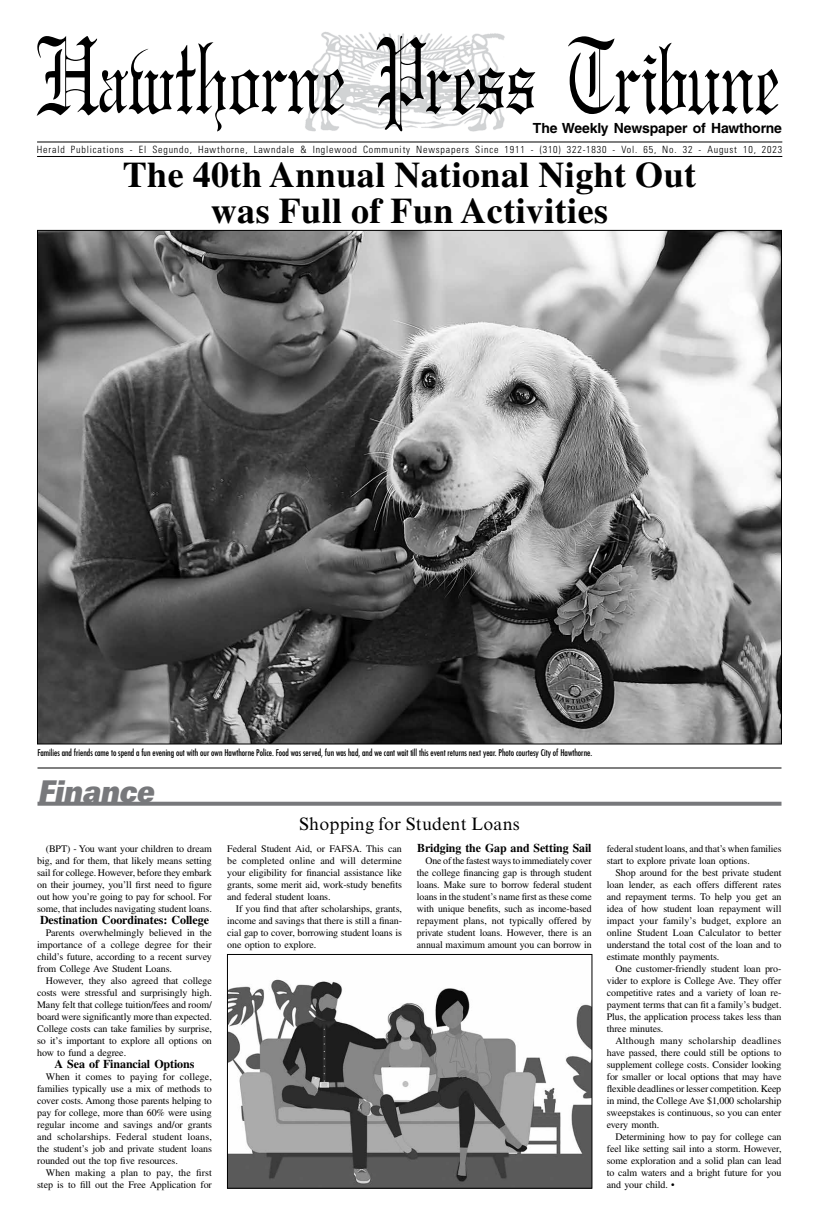
<style>
.page{position:relative;width:819px;height:1224px;background:#fff}
.page>*{position:absolute;margin:0;border:0;box-sizing:border-box;transform-origin:0 0}
.t1{font:100px "Gregorian";letter-spacing:-.01em;color:#000;scale:.78 1}
.t2{font:700 36px/36px "Times LT Std";letter-spacing:.015em;color:#000;text-align:center}
.t3{font:italic 30px "Univers LT Std X Black Ex";color:#77787b;scale:.7 1}
.t4{font:18px "Times New Roman MT Std";letter-spacing:.01em;color:#000}
.t5{font:700 14px "Helvetica LT Std";letter-spacing:-.01em;color:#000}
.t6{font:700 12px "Times LT Std";letter-spacing:-.005em;color:#000}
.t7{font:10px/12px "Times LT Std";letter-spacing:-.005em;color:#000;text-align:justify}
.t8{font:300 condensed 10px "Univers LT Std";letter-spacing:.08em;color:#000}
.t9{font:condensed 9px "Futura Std";color:#000}
</style>
<div class="page">
<svg style="left:38px;top:802px;width:744px;height:4px;fill:#77787b"></svg>
<img style="left:229px;top:979px;width:361px;height:207px">
<div style="left:227px;top:954px;width:365px;height:234px;border:1px solid #000"></div>
<img style="left:39px;top:232px;width:741px;height:510px">
<hr style="left:37px;top:768px;width:745px;height:1px;background:#000">
<img style="left:305px;top:32px;width:200px;height:100px">
<hr style="left:37px;top:141px;width:745px;height:1px;background:#000">
<hr style="left:37px;top:156px;width:745px;height:1px;background:#000">
<h1 class="t1" style="left:36px;top:22px;width:956px">Hawthorne Press Tribune</h1>
<p class="t8" style="left:37px;top:143px;width:747px">Herald Publications - El Segundo, Hawthorne, Lawndale &amp; Inglewood Community Newspapers Since 1911 - (310) 322-1830 - Vol. 65, No. 32 - August 10, 2023</p>
<h3 class="t5" style="left:533px;top:119px;width:251px">The Weekly Newspaper of Hawthorne</h3>
<h2 class="t2" style="left:123px;top:156px;width:575px">The 40th Annual National Night Out was Full of Fun Activities</h2>
<p class="t9" style="left:37px;top:748px;width:556px">Families and friends came to spend a fun evening out with our own Hawthorne Police. Food was served, fun was had, and we cant wait till this event returns next year. Photo courtesy City of Hawthorne.</p>
<h3 class="t3" style="left:38px;top:773px;width:176px">Finance</h3>
<p class="t7" style="left:37px;top:843px;width:176px;text-indent:9px">(BPT) - You want your children to dream big, and for them, that likely means setting sail for college. However, before they embark on their journey, you’ll first need to figure out how you’re going to pay for school. For some, that includes navigating student loans.</p>
<p class="t6" style="left:40px;top:913px;width:170px">Destination Coordinates: College</p>
<p class="t7" style="left:37px;top:927px;width:176px;text-indent:9px">Parents overwhelmingly believed in the importance of a college degree for their child’s future, according to a recent survey from College Ave Student Loans.</p>
<p class="t7" style="left:37px;top:975px;width:176px;text-indent:9px">However, they also agreed that college costs were stressful and surprisingly high.<br>Many felt that college tuition/fees and room/ board were significantly more than expected.<br>College costs can take families by surprise, so it’s important to explore all options on how to fund a degree.</p>
<p class="t6" style="left:55px;top:1057px;width:141px">A Sea of Financial Options</p>
<p class="t7" style="left:37px;top:1071px;width:176px;text-indent:9px">When it comes to paying for college, families typically use a mix of methods to cover costs. Among those parents helping to pay for college, more than 60% were using regular income and savings and/or grants and scholarships. Federal student loans, the student’s job and private student loans rounded out the top five resources.</p>
<p class="t7" style="left:37px;top:1167px;width:176px;text-align:right">When making a plan to pay, the first step is to fill out the Free Application for</p>
<h3 class="t4" style="left:299px;top:813px;width:222px">Shopping for Student Loans</h3>
<p class="t7" style="left:227px;top:842px;width:176px">Federal Student Aid, or FAFSA. This can be completed online and will determine your eligibility for financial assistance like grants, some merit aid, work-study benefits and federal student loans.</p>
<p class="t7" style="left:227px;top:902px;width:176px;text-indent:9px">If you find that after scholarships, grants, income and savings that there is still a finan&shy;cial gap to cover, borrowing student loans is one option to explore.</p>
<p class="t6" style="left:417px;top:841px;width:176px">Bridging the Gap and Setting Sail</p>
<p class="t7" style="left:417px;top:854px;width:176px;text-indent:9px">One of the fastest ways to immediately cover the college financing gap is through student loans. Make sure to borrow federal student loans in the student’s name first as these come with unique benefits, such as income-based repayment plans, not typically offered by private student loans. However, there is an annual maximum amount you can borrow in</p>
<p class="t7" style="left:607px;top:842px;width:176px">federal student loans, and that’s when families start to explore private loan options.</p>
<p class="t7" style="left:607px;top:866px;width:176px;text-indent:9px">Shop around for the best private student loan lender, as each offers different rates and repayment terms. To help you get an idea of how student loan repayment will impact your family’s budget, explore an online Student Loan Calculator to better understand the total cost of the loan and to estimate monthly payments.</p>
<p class="t7" style="left:607px;top:962px;width:176px;text-indent:9px">One customer-friendly student loan pro&shy;vider to explore is College Ave. They offer competitive rates and a variety of loan re&shy;payment terms that can fit a family’s budget.<br>Plus, the application process takes less than three minutes.</p>
<p class="t7" style="left:607px;top:1034px;width:176px;text-indent:9px">Although many scholarship deadlines have passed, there could still be options to supplement college costs. Consider looking for smaller or local options that may have flexible deadlines or lesser competition. Keep in mind, the College Ave $1,000 scholarship sweepstakes is continuous, so you can enter every month.</p>
<p class="t7" style="left:607px;top:1130px;width:176px;text-indent:9px">Determining how to pay for college can feel like setting sail into a storm. However, some exploration and a solid plan can lead to calm waters and a bright future for you and your child. •</p>
</div>
